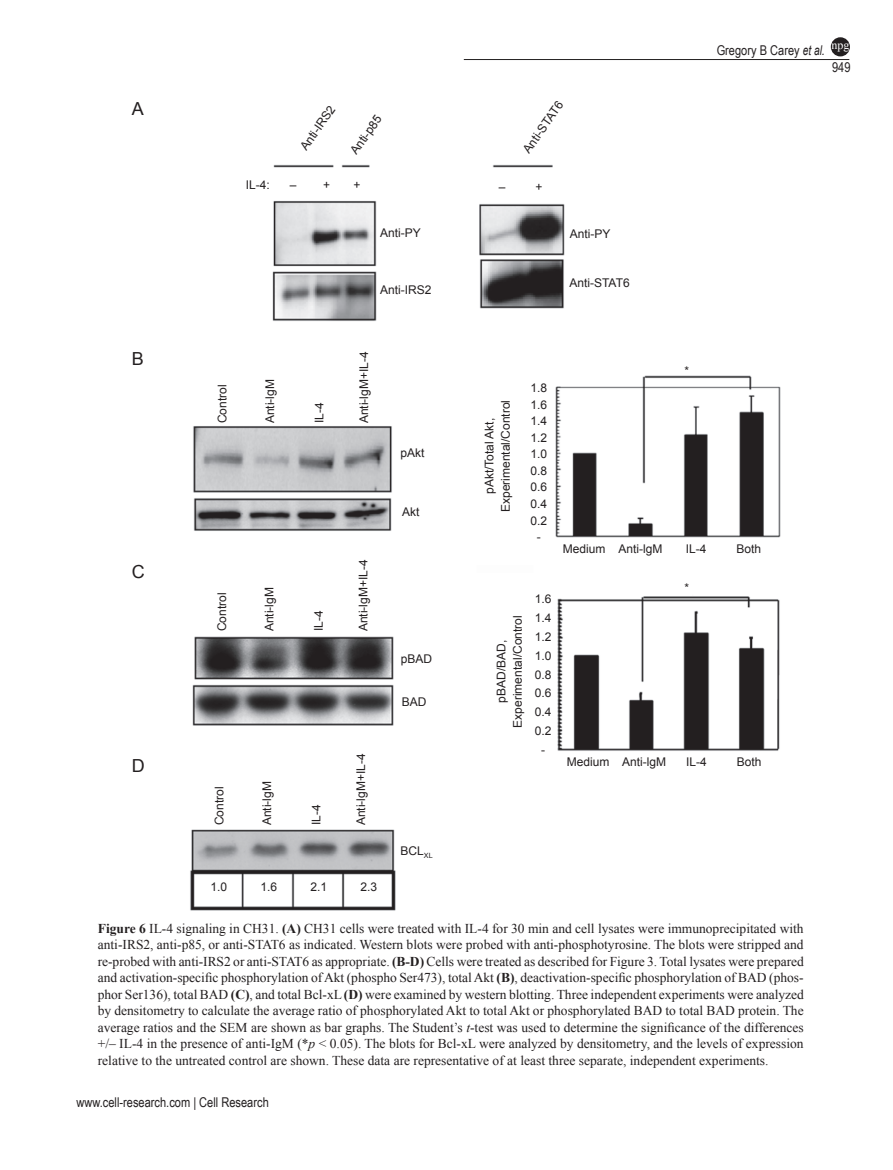
<style>
.page{position:relative;width:893px;height:1170px;background:#fff}
.page>*{position:absolute;margin:0;border:0;box-sizing:border-box;transform-origin:0 0}
.t1{font:18px "Arial";color:#231f20}
.t2{font:13.5px/16.5px "Times New Roman";color:#231f20;text-align:justify}
.t3{font:13.5px "Times New Roman PSMT2";color:#231f20}
.t4{font:13.5px "Arial Narrow";color:#231f20}
.t5{font:12px/16.5px "Arial";color:#231f20;text-align:center}
.t6{font:12px "Times New Roman";color:#fff}
.s1{font-family:"Arial";font-style:italic}
.s2{font-style:italic}
.s3{font-weight:700}
.s4{font-family:"Times New Roman";font-weight:700}
.s5{font-family:"Times New Roman"}
.s6{font-family:"Times New Roman PSMT2"}
</style>
<div class="page">
<hr style="left:464px;top:59px;width:385px;height:1px;background:#231f20">
<div style="left:832px;top:38px;width:17px;height:18px;background:#231f20;border-radius:50%"></div>
<div style="left:831px;top:37px;width:19px;height:19px;border:2px solid #231f20;border-radius:50%"></div>
<img style="left:190px;top:164px;width:591px;height:747px">
<p class="t6" style="left:831px;top:37px;width:19px">npg</p>
<p class="t4" style="left:717px;top:40px;width:110px">Gregory B Carey <span class="s1">et al</span><span class="s2">.</span></p>
<h1 class="t1" style="left:132px;top:97px;width:14px">A</h1>
<p class="t5" style="left:296px;top:144px;width:53px;rotate:-55deg">Anti-IRS2</p>
<p class="t5" style="left:347px;top:148px;width:46px;rotate:-55deg">Anti-p85</p>
<p class="t5" style="left:519px;top:147px;width:62px;rotate:-55deg">Anti-STAT6</p>
<p class="t5" style="left:246px;top:177px;width:26px">IL-4:</p>
<p class="t5" style="left:290px;top:177px;width:42px">– +</p>
<p class="t5" style="left:354px;top:177px;width:9px">+</p>
<p class="t5" style="left:499px;top:179px;width:8px">–</p>
<p class="t5" style="left:536px;top:179px;width:9px">+</p>
<p class="t5" style="left:380px;top:225px;width:42px">Anti-PY</p>
<p class="t5" style="left:570px;top:226px;width:42px">Anti-PY</p>
<p class="t5" style="left:380px;top:282px;width:53px">Anti-IRS2</p>
<p class="t5" style="left:569px;top:275px;width:62px">Anti-STAT6</p>
<h1 class="t1" style="left:132px;top:346px;width:14px">B</h1>
<p class="t5" style="left:214px;top:423px;width:40px;rotate:-90deg">Control</p>
<p class="t5" style="left:262px;top:423px;width:46px;rotate:-90deg">Anti-lgM</p>
<p class="t5" style="left:311px;top:423px;width:22px;rotate:-90deg">IL-4</p>
<p class="t5" style="left:356px;top:423px;width:73px;rotate:-90deg">Anti-lgM+IL-4</p>
<p class="t5" style="left:401px;top:445px;width:26px">pAkt</p>
<p class="t5" style="left:402px;top:503px;width:19px">Akt</p>
<p class="t5" style="left:481px;top:512px;width:114px;rotate:-90deg">pAkt/Total Akt,<br>Experimental/Control</p>
<p class="t5" style="left:530px;top:380px;width:18px">1.8<br>1.6<br>1.4<br>1.2<br>1.0<br>0.8<br>0.6<br>0.4<br>0.2 -</p>
<p class="t5" style="left:685px;top:363px;width:6px">*</p>
<p class="t5" style="left:563px;top:541px;width:101px">Medium Anti-lgM</p>
<p class="t5" style="left:686px;top:541px;width:22px">IL-4</p>
<p class="t5" style="left:736px;top:541px;width:26px">Both</p>
<h1 class="t1" style="left:132px;top:560px;width:14px">C</h1>
<p class="t5" style="left:214px;top:631px;width:40px;rotate:-90deg">Control</p>
<p class="t5" style="left:261px;top:631px;width:46px;rotate:-90deg">Anti-lgM</p>
<p class="t5" style="left:311px;top:631px;width:22px;rotate:-90deg">IL-4</p>
<p class="t5" style="left:355px;top:631px;width:73px;rotate:-90deg">Anti-lgM+IL-4</p>
<p class="t5" style="left:401px;top:650px;width:33px">pBAD</p>
<p class="t5" style="left:402px;top:694px;width:26px">BAD</p>
<p class="t5" style="left:493px;top:727px;width:114px;rotate:-90deg">pBAD/BAD,<br>Experimental/Control</p>
<p class="t5" style="left:535px;top:590px;width:18px;line-height:18.8px">1.6<br>1.4<br>1.2<br>1.0<br>0.8<br>0.6<br>0.4<br>0.2 -</p>
<p class="t5" style="left:685px;top:580px;width:6px">*</p>
<h1 class="t1" style="left:132px;top:753px;width:14px">D</h1>
<p class="t5" style="left:211px;top:825px;width:40px;rotate:-90deg">Control</p>
<p class="t5" style="left:259px;top:825px;width:46px;rotate:-90deg">Anti-lgM</p>
<p class="t5" style="left:308px;top:825px;width:22px;rotate:-90deg">IL-4</p>
<p class="t5" style="left:353px;top:825px;width:73px;rotate:-90deg">Anti-lgM+IL-4</p>
<p class="t5" style="left:567px;top:753px;width:101px">Medium Anti-lgM</p>
<p class="t5" style="left:686px;top:753px;width:22px">IL-4</p>
<p class="t5" style="left:737px;top:753px;width:26px">Both</p>
<p class="t5" style="left:401px;top:842px;width:34px">BCL<sub>XL</sub></p>
<p class="t5" style="left:210px;top:878px;width:18px">1.0</p>
<p class="t5" style="left:260px;top:878px;width:18px">1.6</p>
<p class="t5" style="left:311px;top:878px;width:18px">2.1</p>
<p class="t5" style="left:361px;top:878px;width:18px">2.3</p>
<p class="t2" style="left:98px;top:919px;width:708px"><span class="s3">Figure 6</span> IL-4 signaling in CH31. <span class="s3">(A)</span> CH31 cells were treated with IL-4 for 30 min and cell lysates were immunoprecipitated with anti-IRS2, anti-p85, or anti-STAT6 as indicated. Western blots were probed with anti-phosphotyrosine. The blots were stripped and re-probed with anti-IRS2 or anti-STAT6 as appropriate. <span class="s3">(B-D)</span> Cells were treated as described for Figure 3. Total lysates were prepared</p>
<p class="t3" style="left:98px;top:968px;width:707px">and activation-specific phosphorylation of Akt (phospho Ser473), total Akt <span class="s4">(B)</span>, deactivation-specific phosphorylation of BAD (phos<span class="s5">-</span></p>
<p class="t2" style="left:98px;top:985px;width:708px">phor Ser136), total BAD <span class="s3">(C)</span>, and total Bcl-xL <span class="s3">(D)</span> were examined by western blotting. Three independent experiments were analyzed by densitometry to calculate the average ratio of phosphorylated Akt to total Akt or phosphorylated BAD to total BAD protein. The average ratios and the SEM are shown as bar graphs. The Student’s <span class="s2">t</span><span class="s6">-test was used to determine the significance of the differences </span>+/– IL-4 in the presence of anti-IgM (*<span class="s2">p</span> &lt; 0.05). The blots for Bcl-xL were analyzed by densitometry, and the levels of expression relative to the untreated control are shown. These data are representative of at least three separate, independent experiments.</p>
<p class="t4" style="left:76px;top:1092px;width:194px">www.cell-research.com | Cell Research</p>
<p class="t4" style="left:832px;top:58px;width:20px">949</p>
</div>
